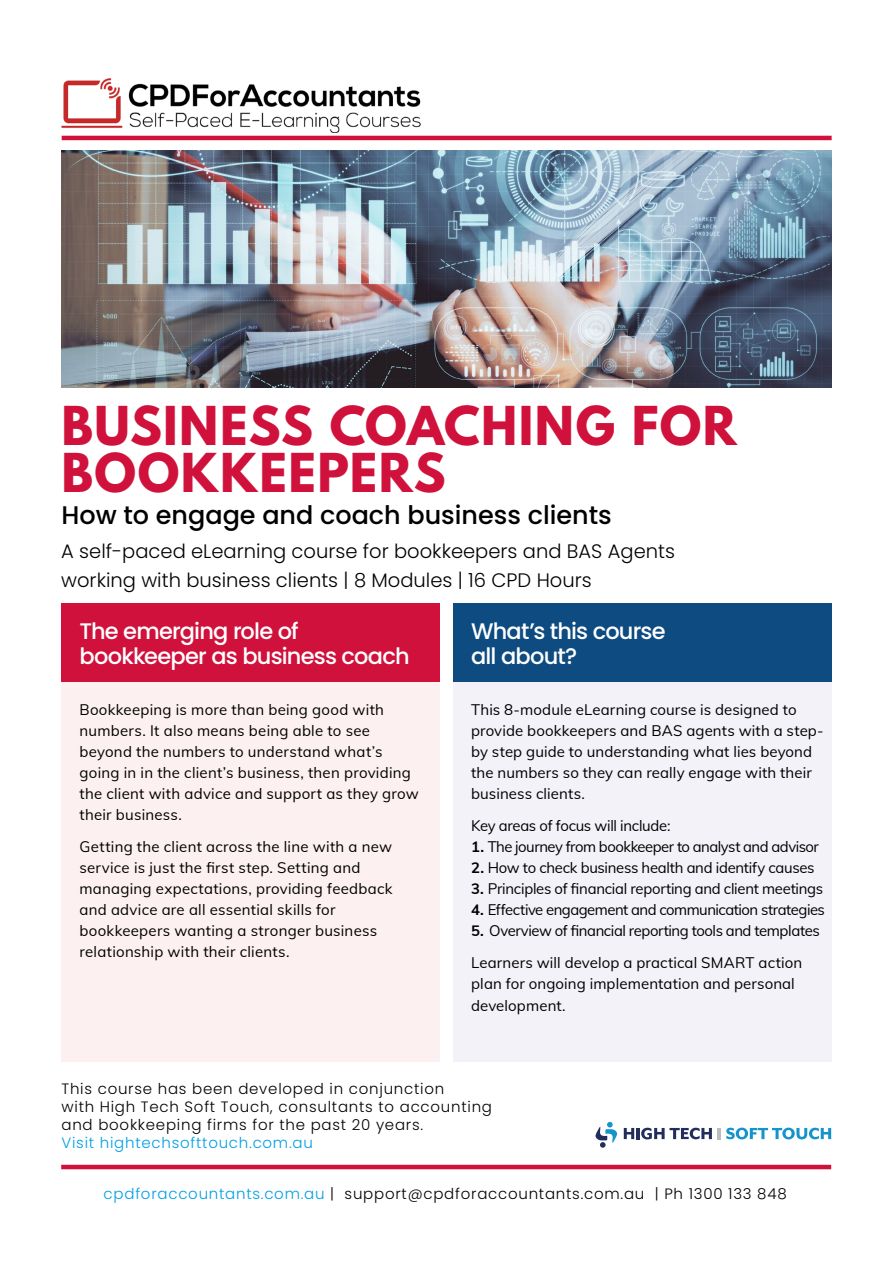
<style>
.page{position:relative;width:893px;height:1263px;background:#fff}
.page>*{position:absolute;margin:0;border:0;box-sizing:border-box;transform-origin:0 0}
.t1{font:700 47.55px/47.1px "League Spartan";letter-spacing:.03em;color:#d0113c}
.t2{font:500 25.5px "Poppins";color:#000}
.t3{font:500 22.5px/25.5px "Poppins";letter-spacing:-.035em;color:#fff}
.t4{font:300 19.5px/28.5px "Poppins";color:#000}
.t5{font:15px/21px "Muli";letter-spacing:.01em;color:#000}
.t6{font:300 15px/18px "Poppins";letter-spacing:.05em;color:#000}
.t7{font:15px "Muli";letter-spacing:-.02em;color:#000}
.t8{font:15px "Muli";letter-spacing:-.035em;color:#000}
.t9{font:15px "Muli";letter-spacing:-.03em;color:#000}
.t10{font:300 15px "Poppins";letter-spacing:.05em;color:#009fe3}
.s1{font-weight:700}
.s2{color:#009fe3}
</style>
<div class="page">
<div style="left:453px;top:673px;width:378px;height:388px;background:#f2f2f8"></div>
<img style="left:61px;top:151px;width:770px;height:236px">
<img style="left:61px;top:78px;width:360px;height:55px">
<svg style="left:595px;top:1122px;width:23px;height:26px"></svg>
<svg style="left:624px;top:1128px;width:88px;height:11px"></svg>
<svg style="left:718px;top:1127px;width:113px;height:12px"></svg>
<hr style="left:62px;top:136px;width:770px;height:4px;background:#d0113c">
<hr style="left:61px;top:1165px;width:770px;height:4px;background:#d0113c">
<div style="left:62px;top:661px;width:378px;height:400px;background:#fcf1f0"></div>
<div style="left:62px;top:603px;width:378px;height:78px;background:#d0113c"></div>
<div style="left:453px;top:603px;width:378px;height:78px;background:#0d4b80"></div>
<h1 class="t1" style="left:62px;top:402px;width:677px">BUSINESS COACHING FOR<br>BOOKKEEPERS</h1>
<h2 class="t2" style="left:62px;top:500px;width:552px">How to engage and coach business clients</h2>
<h3 class="t4" style="left:61px;top:537px;width:615px">A self-paced eLearning course for bookkeepers and BAS Agents working with business clients | 8 Modules | 16 CPD Hours</h3>
<h3 class="t3" style="left:80px;top:618px;width:332px">The emerging role of bookkeeper as business coach</h3>
<p class="t5" style="left:80px;top:698px;width:341px">Bookkeeping is more than being good with numbers. It also means being able to see beyond the numbers to understand what’s going in in the client’s business, then providing the client with advice and support as they grow their business.</p>
<p class="t5" style="left:80px;top:835px;width:315px">Getting the client across the line with a new service is just the first step. Setting and managing expectations, providing feedback and advice are all essential skills for bookkeepers wanting a stronger business relationship with their clients.</p>
<h3 class="t3" style="left:471px;top:618px;width:196px">What’s this course all about?</h3>
<p class="t5" style="left:471px;top:698px;width:354px">This 8-module eLearning course is designed to provide bookkeepers and BAS agents with a step&shy;by step guide to understanding what lies beyond the numbers so they can really engage with their business clients.</p>
<p class="t7" style="left:471px;top:815px;width:201px">Key areas of focus will include:</p>
<p class="t9" style="left:471px;top:836px;width:349px"><span class="s1">1.</span> The journey from bookkeeper to analyst and advisor</p>
<p class="t7" style="left:471px;top:857px;width:345px"><span class="s1">2.</span> How to check business health and identify causes</p>
<p class="t7" style="left:471px;top:878px;width:354px"><span class="s1">3.</span> Principles of financial reporting and client meetings</p>
<p class="t8" style="left:471px;top:899px;width:355px"><span class="s1">4.</span> Effective engagement and communication strategies</p>
<p class="t5" style="left:471px;top:914px;width:350px;line-height:31.8px"><span class="s1">5.</span> Overview of financial reporting tools and templates<br>Learners will develop a practical SMART action</p>
<p class="t5" style="left:471px;top:972px;width:325px;line-height:21.6px">plan for ongoing implementation and personal development.</p>
<p class="t6" style="left:62px;top:1079px;width:432px">This course has been developed in conjunction<br>with High Tech Soft Touch, consultants to accounting and bookkeeping firms for the past 20 years.</p>
<p class="t10" style="left:62px;top:1134px;width:253px">Visit hightechsofttouch.com.au</p>
<p class="t6" style="left:104px;top:1184px;width:684px"><span class="s2">cpdforaccountants.com.au</span> | support@cpdforaccountants.com.au | Ph 1300 133 848</p>
</div>
